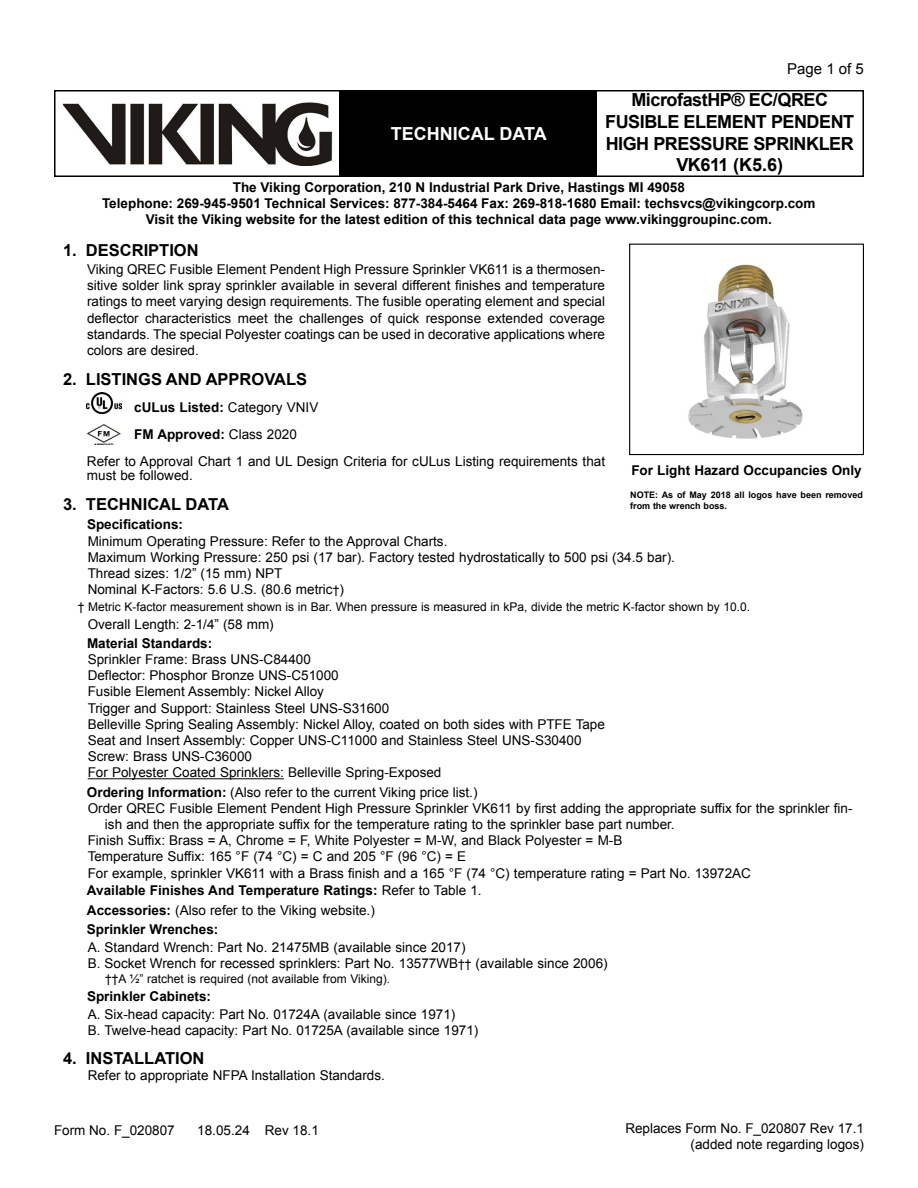
<style>
.page{position:relative;width:918px;height:1188px;background:#fff}
.page>*{position:absolute;margin:0;border:0;box-sizing:border-box;transform-origin:0 0}
.t1{font:700 18px/21.6px "Arial";letter-spacing:-.025em;color:#000;text-align:center}
.t2{font:700 18px "Arial";color:#fff}
.t3{font:700 16.5px "Arial";color:#000}
.t4{font:15px "Arial";color:#000}
.t5{font:13.5px/16.2px "Arial";color:#000}
.t6{font:700 13.5px/16.2px "Arial";color:#000;text-align:center}
.t7{font:12px "Arial";color:#000}
.t8{font:700 9px/10.8px "Arial";color:#000}
.s1{font-weight:400}
.s2{font-size:12px}
.s3{font-weight:700}
</style>
<div class="page">
<div style="left:54px;top:90px;width:810px;height:87px;border:2px solid #000"></div>
<div style="left:340px;top:91px;width:257px;height:85px;background:#000"></div>
<img style="left:63px;top:102px;width:269px;height:63px">
<hr style="left:88px;top:778px;width:196px;height:1px;background:#000">
<img style="left:87px;top:392px;width:34px;height:21px">
<div style="left:629px;top:244px;width:235px;height:211px;border:1px solid #000"></div>
<img style="left:688px;top:264px;width:115px;height:175px">
<img style="left:87px;top:424px;width:34px;height:21px">
<h1 class="t2" style="left:391px;top:121px;width:157px">TECHNICAL DATA</h1>
<p class="t4" style="left:787px;top:59px;width:78px">Page 1 of 5</p>
<h1 class="t1" style="left:605px;top:90px;width:251px">MicrofastHP® EC/QREC<br>FUSIBLE ELEMENT PENDENT<br>HIGH PRESSURE SPRINKLER<br>VK611 (K5.6)</h1>
<p class="t6" style="left:102px;top:179px;width:715px">The Viking Corporation, 210 N Industrial Park Drive, Hastings MI 49058<br>Telephone: 269-945-9501 Technical Services: 877-384-5464 Fax: 269-818-1680 Email: techsvcs@vikingcorp.com<br>Visit the Viking website for the latest edition of this technical data page www.vikinggroupinc.com.</p>
<p class="t3" style="left:63px;top:239px;width:137px">1. DESCRIPTION</p>
<p class="t5" style="left:87px;top:261px;width:520px;text-align:justify">Viking QREC Fusible Element Pendent High Pressure Sprinkler VK611 is a thermosen&shy;sitive solder link spray sprinkler available in several different finishes and temperature ratings to meet varying design requirements. The fusible operating element and special deflector characteristics meet the challenges of quick response extended coverage standards. The special Polyester coatings can be used in decorative applications where colors are desired.</p>
<p class="t3" style="left:63px;top:369px;width:246px">2. LISTINGS AND APPROVALS</p>
<p class="t6" style="left:134px;top:400px;width:186px">cULus Listed: <span class="s1">Category VNIV</span></p>
<p class="t6" style="left:134px;top:427px;width:164px">FM Approved: <span class="s1">Class 2020</span></p>
<p class="t5" style="left:87px;top:454px;width:520px">Refer to Approval Chart 1 and UL Design Criteria for cULus Listing requirements that</p>
<p class="t5" style="left:87px;top:467px;width:107px">must be followed.</p>
<p class="t3" style="left:63px;top:493px;width:167px">3. TECHNICAL DATA</p>
<p class="t6" style="left:87px;top:517px;width:98px">Specifications:</p>
<p class="t5" style="left:88px;top:533px;width:589px">Minimum Operating Pressure: Refer to the Approval Charts.<br>Maximum Working Pressure: 250 psi (17 bar). Factory tested hydrostatically to 500 psi (34.5 bar).<br>Thread sizes: 1/2” (15 mm) NPT<br>Nominal K-Factors: 5.6 U.S. (80.6 metric<span class="s2">†</span>)</p>
<p class="t7" style="left:78px;top:599px;width:674px">† Metric K-factor measurement shown is in Bar. When pressure is measured in kPa, divide the metric K-factor shown by 10.0.</p>
<p class="t5" style="left:88px;top:616px;width:188px">Overall Length: 2-1/4” (58 mm)</p>
<p class="t6" style="left:87px;top:635px;width:127px">Material Standards:</p>
<p class="t5" style="left:88px;top:651px;width:519px">Sprinkler Frame: Brass UNS-C84400<br>Deflector: Phosphor Bronze UNS-C51000<br>Fusible Element Assembly: Nickel Alloy<br>Trigger and Support: Stainless Steel UNS-S31600<br>Belleville Spring Sealing Assembly: Nickel Alloy, coated on both sides with PTFE Tape Seat and Insert Assembly: Copper UNS-C11000 and Stainless Steel UNS-S30400<br>Screw: Brass UNS-C36000<br>For Polyester Coated Sprinklers: Belleville Spring-Exposed</p>
<p class="t5" style="left:87px;top:784px;width:392px"><span class="s3">Ordering Information:</span> (Also refer to the current Viking price list.)</p>
<p class="t5" style="left:88px;top:800px;width:766px">Order QREC Fusible Element Pendent High Pressure Sprinkler VK611 by first adding the appropriate suffix for the sprinkler fin-</p>
<p class="t5" style="left:105px;top:816px;width:571px">ish and then the appropriate suffix for the temperature rating to the sprinkler base part number.</p>
<p class="t5" style="left:88px;top:832px;width:536px">Finish Suffix: Brass = A, Chrome = F, White Polyester = M-W, and Black Polyester = M-B</p>
<p class="t5" style="left:88px;top:849px;width:380px">Temperature Suffix: 165 °F (74 °C) = C and 205 °F (96 °C) = E</p>
<p class="t5" style="left:88px;top:865px;width:665px">For example, sprinkler VK611 with a Brass finish and a 165 °F (74 °C) temperature rating = Part No. 13972AC</p>
<p class="t6" style="left:87px;top:881px;width:396px;line-height:19.5px;text-align:left">Available Finishes And Temperature Ratings: <span class="s1">Refer to Table 1.<br></span>Accessories: <span class="s1">(Also refer to the Viking website.)<br></span>Sprinkler Wrenches:</p>
<p class="t5" style="left:88px;top:939px;width:521px">A. Standard Wrench: Part No. 21475MB (available since 2017)<br>B. Socket Wrench for recessed sprinklers: Part No. 13577WB<span class="s2">††</span> (available since 2006)</p>
<p class="t7" style="left:105px;top:971px;width:287px">††A ½” ratchet is required (not available from Viking).</p>
<p class="t6" style="left:87px;top:989px;width:126px">Sprinkler Cabinets:</p>
<p class="t5" style="left:88px;top:1006px;width:392px">A. Six-head capacity: Part No. 01724A (available since 1971)<br>B. Twelve-head capacity: Part No. 01725A (available since 1971)</p>
<p class="t3" style="left:63px;top:1047px;width:143px">4. INSTALLATION</p>
<p class="t5" style="left:88px;top:1067px;width:299px">Refer to appropriate NFPA Installation Standards.</p>
<p class="t6" style="left:631px;top:463px;width:232px">For Light Hazard Occupancies Only</p>
<p class="t8" style="left:630px;top:490px;width:234px">NOTE: As of May 2018 all logos have been removed from the wrench boss.</p>
<p class="t5" style="left:54px;top:1123px;width:122px">Form No. F_020807</p>
<p class="t5" style="left:197px;top:1123px;width:123px">18.05.24 Rev 18.1</p>
<p class="t5" style="left:625px;top:1120px;width:240px;text-align:right">Replaces Form No. F_020807 Rev 17.1 (added note regarding logos)</p>
</div>
